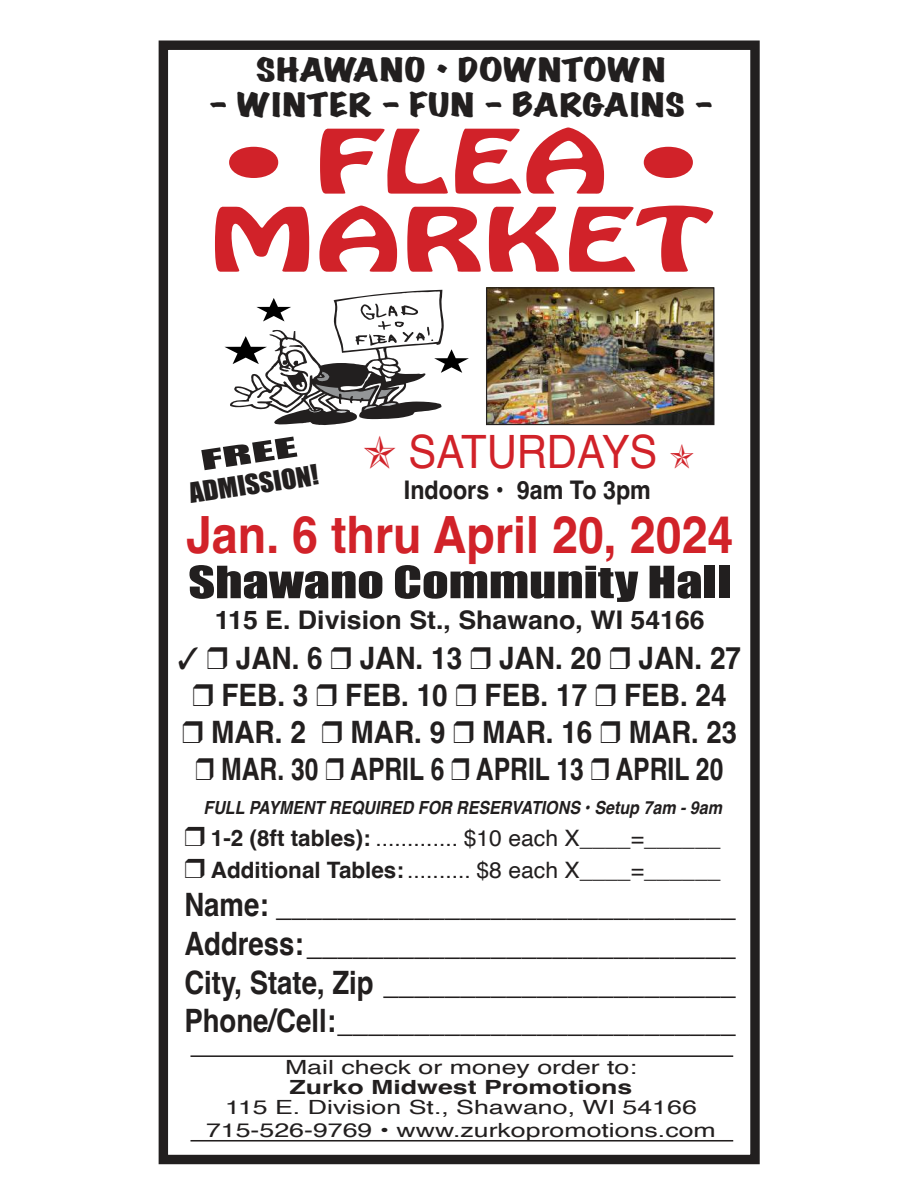
<style>
.page{position:relative;width:918px;height:1188px;background:#fff}
.page>*{position:absolute;margin:0;border:0;box-sizing:border-box;transform-origin:0 0}
.t1{font:78.15px/78.2px "Hobo Std";color:#d12229;scale:1.57 1}
.t2{font:700 51.45px "Helvetica";color:#d12229;scale:.91 1}
.t3{font:46.05px "Helvetica";color:#d12229;scale:.91 1}
.t4{font:41.1px "Impact";color:#221f1f;scale:1.27 1}
.t5{font:700 32.25px/38.7px "Helvetica";color:#221f1f;text-align:justify;scale:.86 1}
.t6{font:700 30.9px/37px "Helvetica";color:#221f1f;scale:.91 1}
.t7{font:expanded 29.25px "Marker Felt";letter-spacing:.02em;color:#221f1f;scale:1.3 1}
.t8{font:expanded 29.25px "Marker Felt";color:#221f1f;scale:1.3 1}
.t9{font:700 25.65px "Helvetica";color:#221f1f;scale:1.04 1}
.t10{font:700 25.65px "Helvetica";color:#221f1f;scale:.91 1}
.t11{font:25.65px/30.8px "Impact";color:#221f1f;text-align:center;scale:2.13 1}
.t12{font:22.65px/31.7px "Helvetica";color:#221f1f}
.t13{font:19.65px/23.5px "Helvetica";color:#221f1f;text-align:center;scale:1.36 1}
.t14{font:700 19.65px "Helvetica";color:#221f1f;scale:1.36 1}
.t15{font:italic 700 18.15px "Helvetica";color:#221f1f;scale:.89 1}
.s1{font-weight:700}
</style>
<div class="page">
<hr style="left:190px;top:1055px;width:543px;height:2px;background:#221f1f">
<hr style="left:190px;top:1140px;width:543px;height:2px;background:#221f1f">
<div style="left:159px;top:41px;width:601px;height:1123px;border:9px solid #221f1f"></div>
<img style="left:488px;top:289px;width:224px;height:134px">
<div style="left:486px;top:287px;width:228px;height:138px;border:1px solid #221f1f"></div>
<svg style="left:224px;top:290px;width:245px;height:135px"></svg>
<p class="t8" style="left:256px;top:54px;width:317px">SHAWAN0 • DOWNTOWN</p>
<p class="t7" style="left:209px;top:89px;width:390px">- WINTER - FUN - BARGAINS -</p>
<h1 class="t1" style="left:209px;top:128px;width:323px">• FLEA •<br>MARKET</h1>
<h3 class="t3" style="left:409px;top:433px;width:275px">SATURDAYS</h3>
<p class="t10" style="left:404px;top:480px;width:273px">Indoors • 9am To 3pm</p>
<h2 class="t2" style="left:186px;top:515px;width:603px">Jan. 6 thru April 20, 2024</h2>
<p class="t4" style="left:188px;top:565px;width:429px">Shawano Community Hall</p>
<p class="t9" style="left:215px;top:610px;width:473px">115 E. Division St., Shawano, WI 54166</p>
<p class="t11" style="left:183px;top:448px;width:63px;rotate:-8deg">FREE<br>ADMISSION!</p>
<p class="t6" style="left:178px;top:643px;width:621px">✓ JAN. 6 JAN. 13 JAN. 20 JAN. 27</p>
<p class="t6" style="left:221px;top:680px;width:557px">FEB. 3 FEB. 10 FEB. 17 FEB. 24</p>
<p class="t6" style="left:211px;top:717px;width:106px">MAR. 2</p>
<p class="t6" style="left:221px;top:717px;width:568px;text-indent:129px">MAR. 9 MAR. 16 MAR. 23<br>MAR. 30 APRIL 6 APRIL 13 APRIL 20</p>
<p class="t15" style="left:204px;top:801px;width:584px">FULL PAYMENT REQUIRED FOR RESERVATIONS • Setup 7am - 9am</p>
<p class="t12" style="left:211px;top:824px;width:511px"><span class="s1">1-2 (8ft tables):</span> ............. $10 each X____=______<br><span class="s1">Additional Tables:</span> .......... $8 each X____=______</p>
<p class="t5" style="left:184px;top:889px;width:643px">Name: ______________________________ Address: ____________________________ City, State, Zip _______________________ Phone/Cell: __________________________</p>
<p class="t13" style="left:285px;top:1057px;width:260px">Mail check or money order to:</p>
<p class="t14" style="left:290px;top:1079px;width:254px">Zurko Midwest Promotions</p>
<p class="t13" style="left:206px;top:1096px;width:376px">115 E. Division St., Shawano, WI 54166<br>715-526-9769 • www.zurkopromotions.com</p>
</div>
